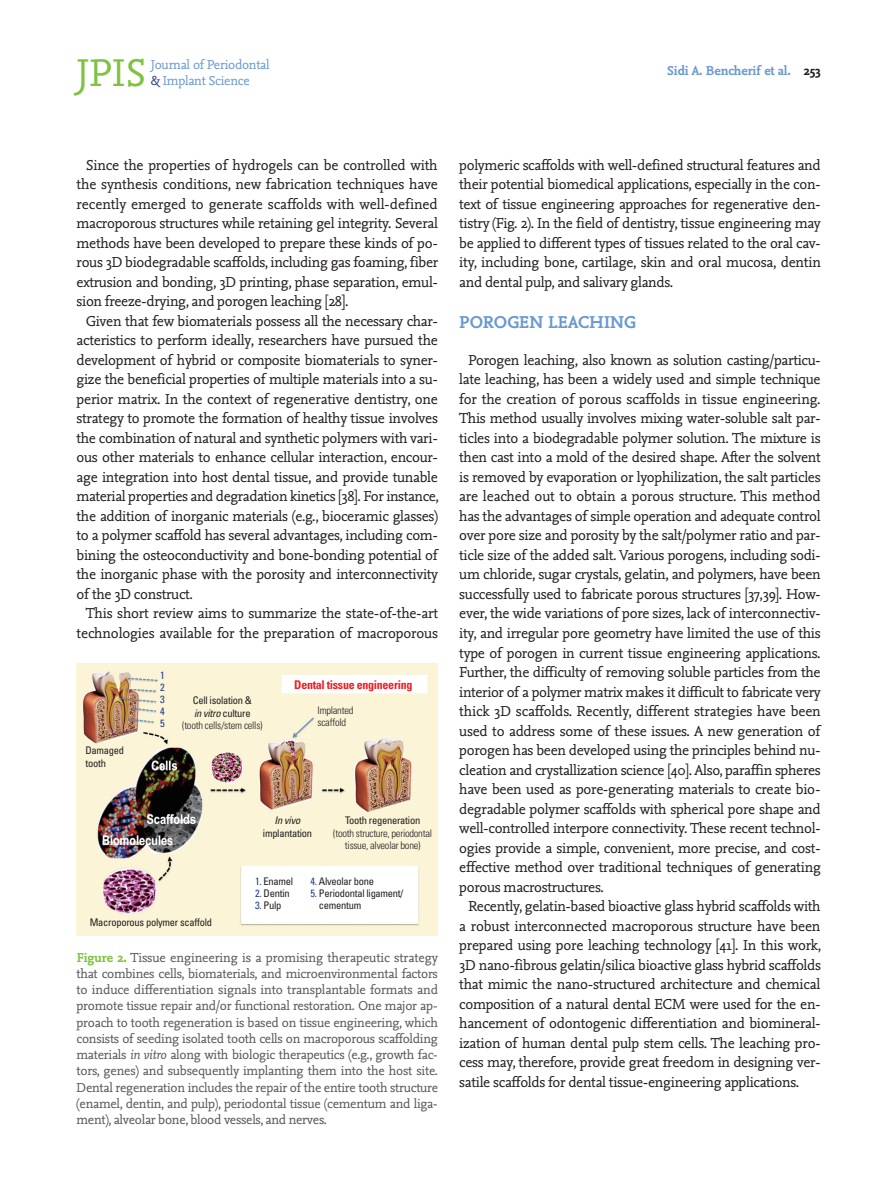
<style>
.page{position:relative;width:893px;height:1191px;background:#fff}
.page>*{position:absolute;margin:0;border:0;box-sizing:border-box;transform-origin:0 0}
.JPIS__둘째{font:40.5px "Nexus Mix";color:#7fc241}
.소제목1{font:700 18px "Nexus Mix";letter-spacing:-.035em;color:#6b99d0}
.본문{font:15px/19.5px "Nexus Mix";letter-spacing:-.02em;color:#231f20;text-align:justify}
.캡션{font:13.5px/16.2px "Nexus Mix";letter-spacing:-.02em;color:#57585a;text-align:justify}
.jpis__full__둘째{font:13.5px "Nexus Mix";letter-spacing:-.02em;color:#6b99d0}
.러닝저자{font:700 13.5px "Nexus Mix";letter-spacing:-.01em;color:#6b99d0}
.쪽번호_홀{font:700 13.5px "Nexus Mix";color:#231f20}
.그림지문{font:700 condensed 12px "Univers LT Std";letter-spacing:-.025em;color:#ee1d23}
.그림지문-2{font:condensed 10.5px/12.6px "Univers LT Std";letter-spacing:-.025em;color:#231f20}
.그림지문-3{font:300 condensed 10.5px/12.6px "Univers LT Std";letter-spacing:-.025em;color:#231f20;text-align:center}
.그림지문-4{font:italic condensed 10.5px "Univers LT Std";letter-spacing:-.025em;color:#231f20}
.그림지문-5{font:condensed 10.5px "Univers LT Std";color:#253f8e}
.s1{color:#253f8e}
.s2{font-style:italic}
.s3{font-weight:700;color:#7fc241}
</style>
<div class="page">
<img style="left:77px;top:663px;width:361px;height:272px">
<p class="JPIS__둘째" style="left:77px;top:47px;width:71px">JPIS</p>
<p class="jpis__full__둘째" style="left:151px;top:56px;width:120px">Journal of Periodontal</p>
<p class="jpis__full__둘째" style="left:151px;top:72px;width:100px"><span class="s1">&amp;</span> Implant Science</p>
<p class="러닝저자" style="left:666px;top:62px;width:126px">Sidi A. Bencherif et al.</p>
<p class="쪽번호_홀" style="left:804px;top:62px;width:18px">253</p>
<p class="본문" style="left:77px;top:155px;width:363px;text-indent:9px">Since the properties of hydrogels can be controlled with the synthesis conditions, new fabrication techniques have recently emerged to generate scaffolds with well-defined macroporous structures while retaining gel integrity. Several methods have been developed to prepare these kinds of po&shy;rous 3D biodegradable scaffolds, including gas foaming, fiber extrusion and bonding, 3D printing, phase separation, emul&shy;sion freeze-drying, and porogen leaching [28].</p>
<p class="본문" style="left:77px;top:311px;width:364px;text-indent:9px">Given that few biomaterials possess all the necessary char&shy;acteristics to perform ideally, researchers have pursued the development of hybrid or composite biomaterials to syner&shy;gize the beneficial properties of multiple materials into a su&shy;perior matrix. In the context of regenerative dentistry, one strategy to promote the formation of healthy tissue involves the combination of natural and synthetic polymers with vari&shy;ous other materials to enhance cellular interaction, encour&shy;age integration into host dental tissue, and provide tunable material properties and degradation kinetics [38]. For instance, the addition of inorganic materials (e.g., bioceramic glasses) to a polymer scaffold has several advantages, including com&shy;bining the osteoconductivity and bone-bonding potential of the inorganic phase with the porosity and interconnectivity of the 3D construct.</p>
<p class="본문" style="left:77px;top:603px;width:363px;text-align:right">This short review aims to summarize the state-of-the-art technologies available for the preparation of macroporous</p>
<p class="그림지문-2" style="left:85px;top:744px;width:40px">Damaged tooth</p>
<p class="그림지문-5" style="left:160px;top:668px;width:6px">1</p>
<p class="그림지문-5" style="left:160px;top:680px;width:6px">2</p>
<p class="그림지문-5" style="left:160px;top:692px;width:6px">3</p>
<p class="그림지문-5" style="left:160px;top:704px;width:6px">4</p>
<p class="그림지문-5" style="left:160px;top:716px;width:6px">5</p>
<p class="그림지문-2" style="left:193px;top:694px;width:61px">Cell isolation &amp; <span class="s2">in vitro</span> culture</p>
<p class="그림지문-3" style="left:182px;top:719px;width:82px">(tooth cells/stem cells)</p>
<p class="그림지문" style="left:294px;top:677px;width:120px">Dental tissue engineering</p>
<p class="그림지문-3" style="left:318px;top:703px;width:37px;text-align:left">Implanted scaffold</p>
<p class="그림지문-4" style="left:275px;top:813px;width:27px">In vivo</p>
<p class="그림지문-2" style="left:263px;top:826px;width:51px">implantation</p>
<p class="그림지문-2" style="left:345px;top:814px;width:77px">Tooth regeneration</p>
<p class="그림지문-3" style="left:333px;top:826px;width:100px">(tooth structure, periodontal tissue, alveolar bone)</p>
<p class="그림지문-2" style="left:255px;top:874px;width:40px"><span class="s1">1.</span> Enamel</p>
<p class="그림지문-2" style="left:255px;top:886px;width:36px"><span class="s1">2.</span> Dentin</p>
<p class="그림지문-2" style="left:255px;top:898px;width:28px"><span class="s1">3.</span> Pulp</p>
<p class="그림지문-2" style="left:310px;top:874px;width:65px"><span class="s1">4.</span> Alveolar bone</p>
<p class="그림지문-2" style="left:319px;top:887px;width:86px;line-height:12px;text-indent:-9px"><span class="s1">5.</span> Periodontal ligament/ cementum</p>
<p class="그림지문-2" style="left:90px;top:916px;width:124px">Macroporous polymer scaffold</p>
<p class="캡션" style="left:77px;top:949px;width:363px"><span class="s3">Figure 2.</span> Tissue engineering is a promising therapeutic strategy that combines cells, biomaterials, and microenvironmental factors to induce differentiation signals into transplantable formats and promote tissue repair and/or functional restoration. One major ap&shy;proach to tooth regeneration is based on tissue engineering, which consists of seeding isolated tooth cells on macroporous scaffolding materials <span class="s2">in vitro</span> along with biologic therapeutics (e.g., growth fac&shy;tors, genes) and subsequently implanting them into the host site.<br>Dental regeneration includes the repair of the entire tooth structure (enamel, dentin, and pulp), periodontal tissue (cementum and liga&shy;ment), alveolar bone, blood vessels, and nerves.</p>
<p class="본문" style="left:459px;top:155px;width:363px">polymeric scaffolds with well-defined structural features and their potential biomedical applications, especially in the con&shy;text of tissue engineering approaches for regenerative den&shy;tistry (Fig. 2). In the field of dentistry, tissue engineering may be applied to different types of tissues related to the oral cav&shy;ity, including bone, cartilage, skin and oral mucosa, dentin and dental pulp, and salivary glands.</p>
<p class="소제목1" style="left:459px;top:311px;width:178px">POROGEN LEACHING</p>
<p class="본문" style="left:459px;top:350px;width:363px;text-indent:9px">Porogen leaching, also known as solution casting/particu&shy;late leaching, has been a widely used and simple technique for the creation of porous scaffolds in tissue engineering.<br>This method usually involves mixing water-soluble salt par&shy;ticles into a biodegradable polymer solution. The mixture is then cast into a mold of the desired shape. After the solvent is removed by evaporation or lyophilization, the salt particles are leached out to obtain a porous structure. This method has the advantages of simple operation and adequate control over pore size and porosity by the salt/polymer ratio and par&shy;ticle size of the added salt. Various porogens, including sodi&shy;um chloride, sugar crystals, gelatin, and polymers, have been successfully used to fabricate porous structures [37,39]. How&shy;ever, the wide variations of pore sizes, lack of interconnectiv&shy;ity, and irregular pore geometry have limited the use of this type of porogen in current tissue engineering applications.<br>Further, the difficulty of removing soluble particles from the interior of a polymer matrix makes it difficult to fabricate very thick 3D scaffolds. Recently, different strategies have been used to address some of these issues. A new generation of porogen has been developed using the principles behind nu&shy;cleation and crystallization science [40]. Also, paraffin spheres have been used as pore-generating materials to create bio&shy;degradable polymer scaffolds with spherical pore shape and well-controlled interpore connectivity. These recent technol&shy;ogies provide a simple, convenient, more precise, and cost&shy;effective method over traditional techniques of generating porous macrostructures.</p>
<p class="본문" style="left:459px;top:896px;width:364px;text-indent:9px">Recently, gelatin-based bioactive glass hybrid scaffolds with a robust interconnected macroporous structure have been prepared using pore leaching technology [41]. In this work, 3D nano-fibrous gelatin/silica bioactive glass hybrid scaffolds that mimic the nano-structured architecture and chemical composition of a natural dental ECM were used for the en&shy;hancement of odontogenic differentiation and biomineral&shy;ization of human dental pulp stem cells. The leaching pro&shy;cess may, therefore, provide great freedom in designing ver&shy;satile scaffolds for dental tissue-engineering applications.</p>
</div>
